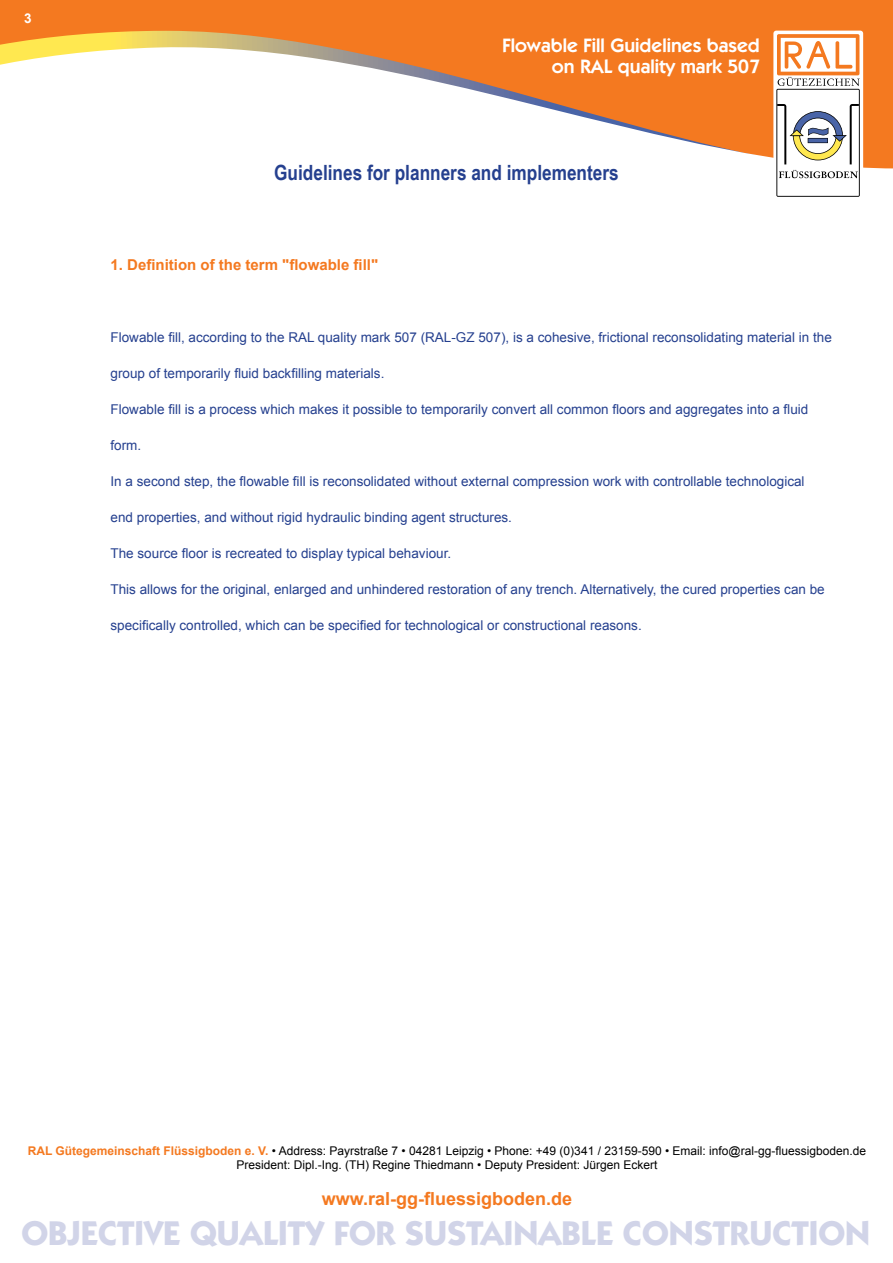
<style>
.page{position:relative;width:893px;height:1263px;background:#fff}
.page>*{position:absolute;margin:0;border:0;box-sizing:border-box;transform-origin:0 0}
.t1{font:700 34.5px "Itc Kabel";color:#d1d4e8}
.t2{font:700 21px "Arial Narrow";color:#25408f}
.t3{font:600 19.5px/20.7px "Itc Kabel";color:#fff;text-align:right}
.t4{font:700 18px "Arial";color:#f47920}
.t5{font:700 15px "Arial";color:#f47920}
.t6{font:13.5px "Arial";color:#25408f}
.t7{font:700 13.5px "Arial";color:#fff}
.t8{font:12px/14.4px "Arial";color:#000;text-align:center}
.s1{font-weight:700;color:#f47920}
</style>
<div class="page">
<div style="left:0;top:0;width:892px;height:186px;background:#f47920"></div>
<svg style="left:24px;top:31px;width:840px;height:10px"></svg>
<svg style="left:0;top:41px;width:892px;height:145px;fill:#fff"></svg>
<div style="left:773px;top:31px;width:90px;height:169px;background:#fff;border-radius:3px"></div>
<svg style="left:776px;top:34px;width:84px;height:163px"></svg>
<p class="t7" style="left:24px;top:10px;width:9px">3</p>
<h3 class="t3" style="left:502px;top:35px;width:259px">Flowable Fill Guidelines based on RAL quality mark 507</h3>
<h2 class="t2" style="left:274px;top:157px;width:346px">Guidelines for planners and implementers</h2>
<p class="t5" style="left:111px;top:255px;width:269px">1. Definition of the term "flowable fill"</p>
<p class="t6" style="left:111px;top:328px;width:723px">Flowable fill, according to the RAL quality mark 507 (RAL-GZ 507), is a cohesive, frictional reconsolidating material in the</p>
<p class="t6" style="left:111px;top:364px;width:275px">group of temporarily fluid backfilling materials.</p>
<p class="t6" style="left:111px;top:400px;width:699px">Flowable fill is a process which makes it possible to temporarily convert all common floors and aggregates into a fluid</p>
<p class="t6" style="left:111px;top:436px;width:32px">form.</p>
<p class="t6" style="left:111px;top:472px;width:696px">In a second step, the flowable fill is reconsolidated without external compression work with controllable technological</p>
<p class="t6" style="left:111px;top:508px;width:403px">end properties, and without rigid hydraulic binding agent structures.</p>
<p class="t6" style="left:111px;top:544px;width:342px">The source floor is recreated to display typical behaviour.</p>
<p class="t6" style="left:111px;top:580px;width:716px">This allows for the original, enlarged and unhindered restoration of any trench. Alternatively, the cured properties can be</p>
<p class="t6" style="left:111px;top:616px;width:533px">specifically controlled, which can be specified for technological or constructional reasons.</p>
<p class="t8" style="left:28px;top:1143px;width:840px"><span class="s1">RAL Gütegemeinschaft Flüssigboden e. V.</span> • Address: Payrstraße 7 • 04281 Leipzig • Phone: +49 (0)341 / 23159-590 • Email: info@ral-gg-fluessigboden.de<br>President: Dipl.-Ing. (TH) Regine Thiedmann • Deputy President: Jürgen Eckert</p>
<h3 class="t4" style="left:322px;top:1187px;width:252px">www.ral-gg-fluessigboden.de</h3>
<h1 class="t1" style="left:21px;top:1212px;width:850px">OBJECTIVE QUALITY FOR SUSTAINABLE CONSTRUCTION</h1>
</div>
